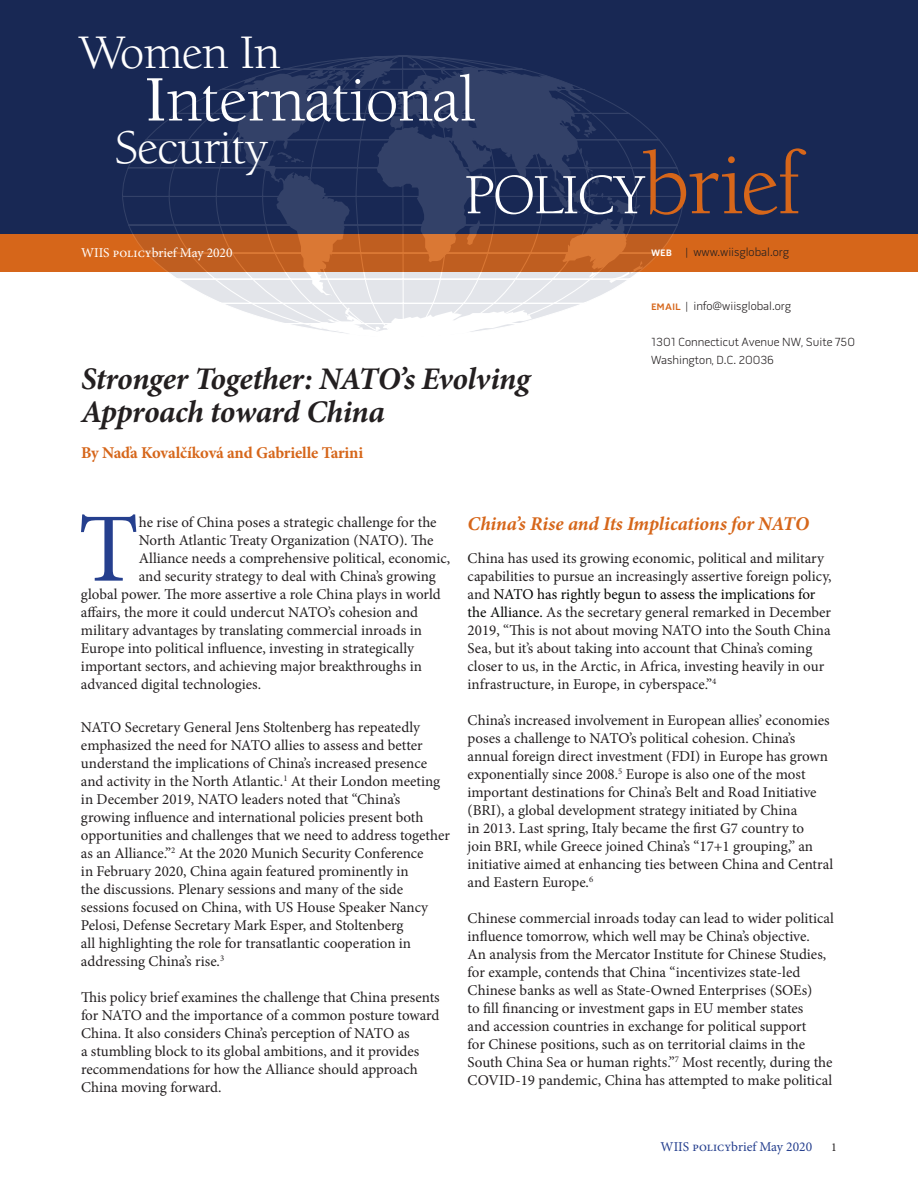
<style>
.page{position:relative;width:918px;height:1188px;background:#fff}
.page>*{position:absolute;margin:0;border:0;box-sizing:border-box;transform-origin:0 0}
.t1{font:98.1px "Minion Pro";color:#253f8e}
.t2{font:66.45px "Berkeley";letter-spacing:-.02em;color:#fff}
.t3{font:58.35px "Berkeley";letter-spacing:-.045em;color:#fff}
.t4{font:49.5px "Berkeley";letter-spacing:-.02em;color:#fff}
.t5{font:italic 700 31.5px/33px "Minion Pro";letter-spacing:-.015em;color:#231f20}
.t6{font:italic 700 19.5px "Minion Pro";letter-spacing:-.005em;color:#d6661a}
.t7{font:700 16.5px "Minion Pro";letter-spacing:-.01em;color:#d6661a}
.t8{font:15px/18px "Minion Pro";color:#231f20}
.t9{font:13.5px "Minion Pro";color:#253f8e}
.t10{font:13.5px "Minion Pro";color:#fff}
.t11{font:300 12px/18px "Pill Gothic 600 mg";color:#231f20}
.t12{font:12px "Minion Pro";color:#231f20}
.s1{font-weight:500}
.s2{font-size:91.05px;color:#d6661a}
.s3{font-weight:600;color:#fff}
.s4{font-weight:600;color:#d6661a}
.s5{color:#040503}
</style>
<div class="page">
<div style="left:0;top:0;width:918px;height:234px;background:#182854"></div>
<div style="left:0;top:234px;width:918px;height:37px;background:#d6661a"></div>
<svg style="left:122px;top:56px;width:562px;height:278px"></svg>
<h3 class="t4" style="left:79px;top:26px;width:203px">Women In</h3>
<h2 class="t2" style="left:144px;top:65px;width:333px"><span class="s1">I</span>nternational</h2>
<h3 class="t4" style="left:115px;top:122px;width:155px">Security</h3>
<h3 class="t3" style="left:465px;top:164px;width:338px">policy<span class="s2">brief</span></h3>
<p class="t10" style="left:81px;top:243px;width:153px">WIIS policybrief May 2020</p>
<h3 class="t5" style="left:81px;top:362px;width:450px">Stronger Together: NATO’s Evolving<br>Approach toward China</h3>
<p class="t7" style="left:81px;top:441px;width:284px">By Naďa Kovalčíková and Gabrielle Tarini</p>
<p class="t11" style="left:651px;top:244px;width:139px"><span class="s3">web</span> | www.wiisglobal.org</p>
<p class="t11" style="left:651px;top:298px;width:142px"><span class="s4">email</span> | info@wiisglobal.org</p>
<p class="t11" style="left:651px;top:334px;width:206px">1301 Connecticut Avenue NW, Suite 750<br>Washington, D.C. 20036</p>
<h1 class="t1" style="left:78px;top:484px;width:62px">T</h1>
<p class="t8" style="left:139px;top:513px;width:299px">he rise of China poses a strategic challenge for the</p>
<p class="t8" style="left:139px;top:531px;width:296px">North Atlantic Treaty Organization (NATO). The</p>
<p class="t8" style="left:139px;top:549px;width:313px">Alliance needs a comprehensive political, economic,</p>
<p class="t8" style="left:139px;top:567px;width:299px">and security strategy to deal with China’s growing</p>
<p class="t8" style="left:81px;top:585px;width:361px">global power. The more assertive a role China plays in world</p>
<p class="t8" style="left:81px;top:603px;width:339px">affairs, the more it could undercut NATO’s cohesion and</p>
<p class="t8" style="left:81px;top:621px;width:342px">military advantages by translating commercial inroads in</p>
<p class="t8" style="left:81px;top:639px;width:335px">Europe into political influence, investing in strategically</p>
<p class="t8" style="left:81px;top:657px;width:343px">important sectors, and achieving major breakthroughs in</p>
<p class="t8" style="left:81px;top:675px;width:182px">advanced digital technologies.</p>
<p class="t8" style="left:81px;top:718px;width:371px">NATO Secretary General Jens Stoltenberg has repeatedly emphasized the need for NATO allies to assess and better understand the implications of China’s increased presence and activity in the North Atlantic.<sup>1</sup> At their London meeting in December 2019, NATO leaders noted that “China’s growing influence and international policies present both opportunities and challenges that we need to address together as an Alliance.”<sup>2</sup> At the 2020 Munich Security Conference<br>in February 2020, China again featured prominently in<br>the discussions. Plenary sessions and many of the side sessions focused on China, with US House Speaker Nancy Pelosi, Defense Secretary Mark Esper, and Stoltenberg<br>all highlighting the role for transatlantic cooperation in addressing China’s rise.<sup>3</sup></p>
<p class="t8" style="left:81px;top:988px;width:360px">This policy brief examines the challenge that China presents for NATO and the importance of a common posture toward China. It also considers China’s perception of NATO as<br>a stumbling block to its global ambitions, and it provides recommendations for how the Alliance should approach China moving forward.</p>
<h3 class="t6" style="left:468px;top:510px;width:343px">China’s Rise and Its Implications for NATO</h3>
<p class="t8" style="left:468px;top:549px;width:365px">China has used its growing economic, political and military capabilities to pursue an increasingly assertive foreign policy, and <span class="s5">NATO has rightly begun to assess the implications for the Alliance.</span> As the secretary general remarked in December 2019, “This is not about moving NATO into the South China Sea, but it’s about taking into account that China’s coming closer to us, in the Arctic, in Africa, investing heavily in our infrastructure, in Europe, in cyberspace.”<sup>4</sup></p>
<p class="t8" style="left:468px;top:711px;width:367px">China’s increased involvement in European allies’ economies poses a challenge to NATO’s political cohesion. China’s annual foreign direct investment (FDI) in Europe has grown exponentially since 2008.<sup>5</sup> Europe is also one of the most important destinations for China’s Belt and Road Initiative (BRI), a global development strategy initiated by China<br>in 2013. Last spring, Italy became the first G7 country to<br>join BRI, while Greece joined China’s “17+1 grouping,” an initiative aimed at enhancing ties between China and Central and Eastern Europe.<sup>6</sup></p>
<p class="t8" style="left:468px;top:909px;width:368px">Chinese commercial inroads today can lead to wider political influence tomorrow, which well may be China’s objective.<br>An analysis from the Mercator Institute for Chinese Studies, for example, contends that China “incentivizes state-led Chinese banks as well as State-Owned Enterprises (SOEs)<br>to fill financing or investment gaps in EU member states<br>and accession countries in exchange for political support<br>for Chinese positions, such as on territorial claims in the South China Sea or human rights.”<sup>7</sup> Most recently, during the COVID-19 pandemic, China has attempted to make political</p>
<p class="t9" style="left:661px;top:1138px;width:153px">WIIS policybrief May 2020</p>
<p class="t12" style="left:831px;top:1139px;width:7px">1</p>
</div>
